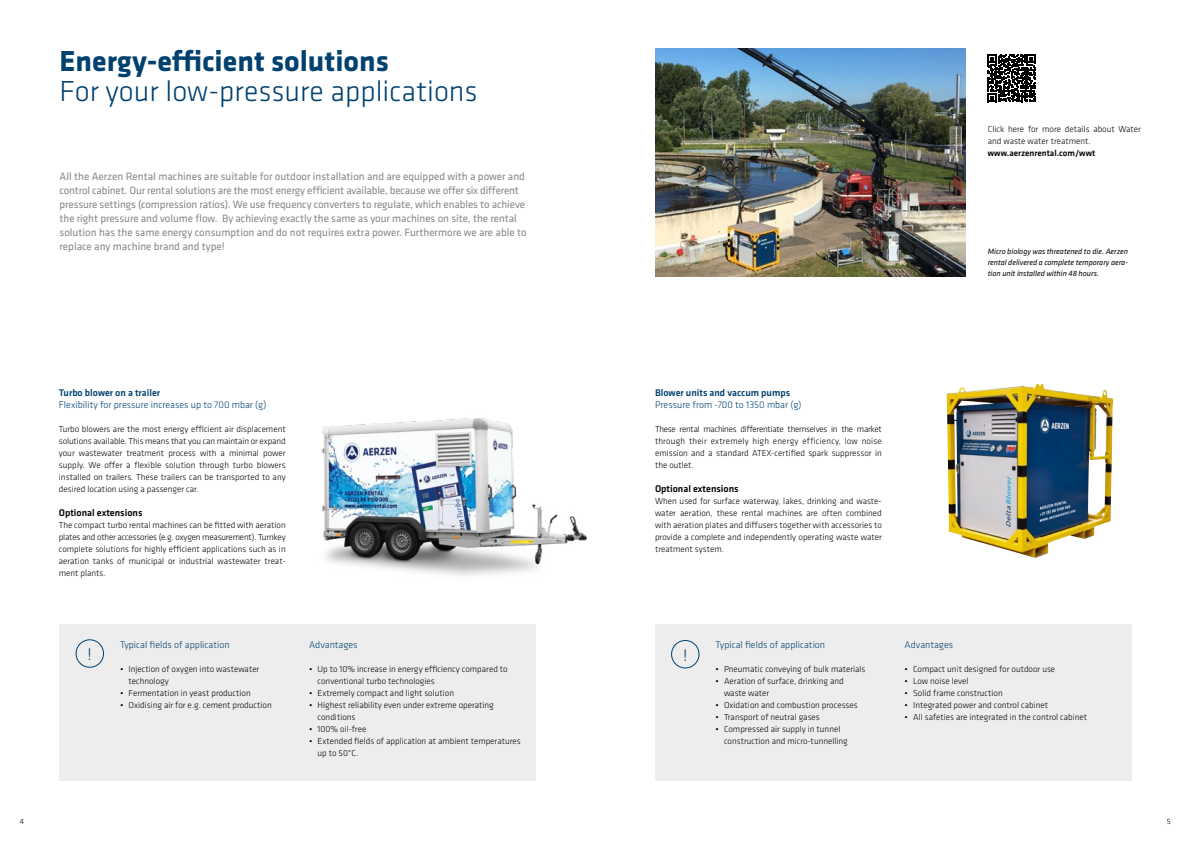
<style>
.page{position:relative;width:1191px;height:842px;background:#fff}
.page>*{position:absolute;margin:0;border:0;box-sizing:border-box;transform-origin:0 0}
.t1{font:300 30px "Klavika";color:#004170}
.t2{font:700 30px "Klavika";color:#004170}
.t3{font:300 17px "Klavika";color:#004170}
.t4{font:11px/14px "Klavika";letter-spacing:-.005em;color:#878787}
.t5{font:300 10px "Klavika";color:#004170}
.t6{font:500 10px "Klavika";color:#004170}
.t7{font:500 10px "Klavika";color:#000}
.t8{font:300 9px/12px "Klavika";color:#020203}
.t9{font:500 9px "Klavika";color:#020203}
.t10{font:italic 8px/11px "Klavika";letter-spacing:-.005em;color:#000;text-align:justify}
.t11{font:300 8px "Klavika";color:#000}
</style>
<div class="page">
<img style="left:321px;top:418px;width:266px;height:158px">
<img style="left:946px;top:384px;width:167px;height:174px">
<div style="left:60px;top:624px;width:476px;height:156px;background:#ededed"></div>
<div style="left:655px;top:624px;width:476px;height:156px;background:#ededed"></div>
<img style="left:655px;top:48px;width:310px;height:228px">
<svg style="left:987px;top:54px;width:48px;height:48px"></svg>
<div style="left:76px;top:639px;width:28px;height:29px;border:1px solid #004170;border-radius:50%"></div>
<div style="left:671px;top:640px;width:28px;height:28px;border:1px solid #004170;border-radius:50%"></div>
<h1 class="t2" style="left:60px;top:39px;width:331px">Energy-efficient solutions</h1>
<h1 class="t1" style="left:60px;top:73px;width:419px">For your low-pressure applications</h1>
<p class="t4" style="left:60px;top:169px;width:468px">All the Aerzen Rental machines are suitable for outdoor installation and are equipped with a power and control cabinet. Our rental solutions are the most energy efficient available, because we offer six different pressure settings (compression ratios). We use frequency converters to regulate, which enables to achieve the right pressure and volume flow. By achieving exactly the same as your machines on site, the rental solution has the same energy consumption and do not requires extra power. Furthermore we are able to replace any machine brand and type!</p>
<p class="t8" style="left:987px;top:123px;width:155px">Click here for more details about Water and waste water treatment.</p>
<p class="t9" style="left:987px;top:147px;width:109px">www.aerzenrental.com/wwt</p>
<p class="t10" style="left:987px;top:246px;width:142px">Micro biology was threatened to die. Aerzen rental delivered a complete temporary aera&shy;tion unit installed within 48 hours.</p>
<p class="t6" style="left:59px;top:386px;width:103px">Turbo blower on a trailer</p>
<p class="t5" style="left:59px;top:399px;width:209px">Flexibility for pressure increases up to 700 mbar (g)</p>
<p class="t8" style="left:59px;top:423px;width:228px;text-align:justify">Turbo blowers are the most energy efficient air displacement solutions available. This means that you can maintain or expand your wastewater treatment process with a minimal power supply. We offer a flexible solution through turbo blowers installed on trailers. These trailers can be transported to any desired location using a passenger car.</p>
<p class="t7" style="left:59px;top:506px;width:85px">Optional extensions</p>
<p class="t8" style="left:59px;top:519px;width:228px;text-align:justify">The compact turbo rental machines can be fitted with aeration plates and other accessories (e.g. oxygen measurement). Turnkey complete solutions for highly efficient applications such as in aeration tanks of municipal or industrial wastewater treat&shy;ment plants.</p>
<p class="t6" style="left:655px;top:386px;width:137px">Blower units and vaccum pumps</p>
<p class="t5" style="left:655px;top:399px;width:148px">Pressure from -700 to 1350 mbar (g)</p>
<p class="t8" style="left:655px;top:423px;width:228px;text-align:justify">These rental machines differentiate themselves in the market through their extremely high energy efficiency, low noise emission and a standard ATEX-certified spark suppressor in the outlet.</p>
<p class="t7" style="left:655px;top:482px;width:85px">Optional extensions</p>
<p class="t8" style="left:655px;top:495px;width:228px">When used for surface waterway, lakes, drinking and waste&shy;water aeration, these rental machines are often combined with aeration plates and diffusers together with accessories to provide a complete and independently operating waste water treatment system.</p>
<p class="t5" style="left:120px;top:639px;width:111px">Typical fields of application</p>
<p class="t8" style="left:129px;top:663px;width:132px;text-indent:-9px">• Injection of oxygen into wastewater technology</p>
<p class="t8" style="left:120px;top:687px;width:132px">• Fermentation in yeast production</p>
<p class="t8" style="left:120px;top:699px;width:153px">• Oxidising air for e.g. cement production</p>
<p class="t5" style="left:309px;top:639px;width:50px">Advantages</p>
<p class="t8" style="left:317px;top:663px;width:192px;text-indent:-9px">• Up to 10% increase in energy efficiency compared to conventional turbo technologies</p>
<p class="t8" style="left:309px;top:687px;width:146px">• Extremely compact and light solution</p>
<p class="t8" style="left:317px;top:699px;width:178px;text-indent:-9px">• Highest reliability even under extreme operating conditions</p>
<p class="t8" style="left:309px;top:723px;width:59px">• 100% oil-free</p>
<p class="t8" style="left:317px;top:735px;width:205px;text-indent:-9px">• Extended fields of application at ambient temperatures up to 50°C.</p>
<h2 class="t3" style="left:88px;top:644px;width:6px">!</h2>
<h2 class="t3" style="left:683px;top:645px;width:6px">!</h2>
<p class="t5" style="left:715px;top:639px;width:111px">Typical fields of application</p>
<p class="t8" style="left:715px;top:663px;width:151px">• Pneumatic conveying of bulk materials</p>
<p class="t8" style="left:724px;top:675px;width:121px;text-indent:-9px">• Aeration of surface, drinking and waste water</p>
<p class="t8" style="left:715px;top:699px;width:144px">• Oxidation and combustion processes</p>
<p class="t8" style="left:715px;top:711px;width:106px">• Transport of neutral gases</p>
<p class="t8" style="left:724px;top:723px;width:125px;text-indent:-9px">• Compressed air supply in tunnel construction and micro-tunnelling</p>
<p class="t5" style="left:904px;top:639px;width:50px">Advantages</p>
<p class="t8" style="left:904px;top:663px;width:152px">• Compact unit designed for outdoor use</p>
<p class="t8" style="left:904px;top:675px;width:65px">• Low noise level</p>
<p class="t8" style="left:904px;top:687px;width:100px">• Solid frame construction</p>
<p class="t8" style="left:904px;top:699px;width:145px">• Integrated power and control cabinet</p>
<p class="t8" style="left:904px;top:711px;width:184px">• All safeties are integrated in the control cabinet</p>
<p class="t11" style="left:20px;top:816px;width:6px">4</p>
<p class="t11" style="left:1166px;top:816px;width:5px">5</p>
</div>
